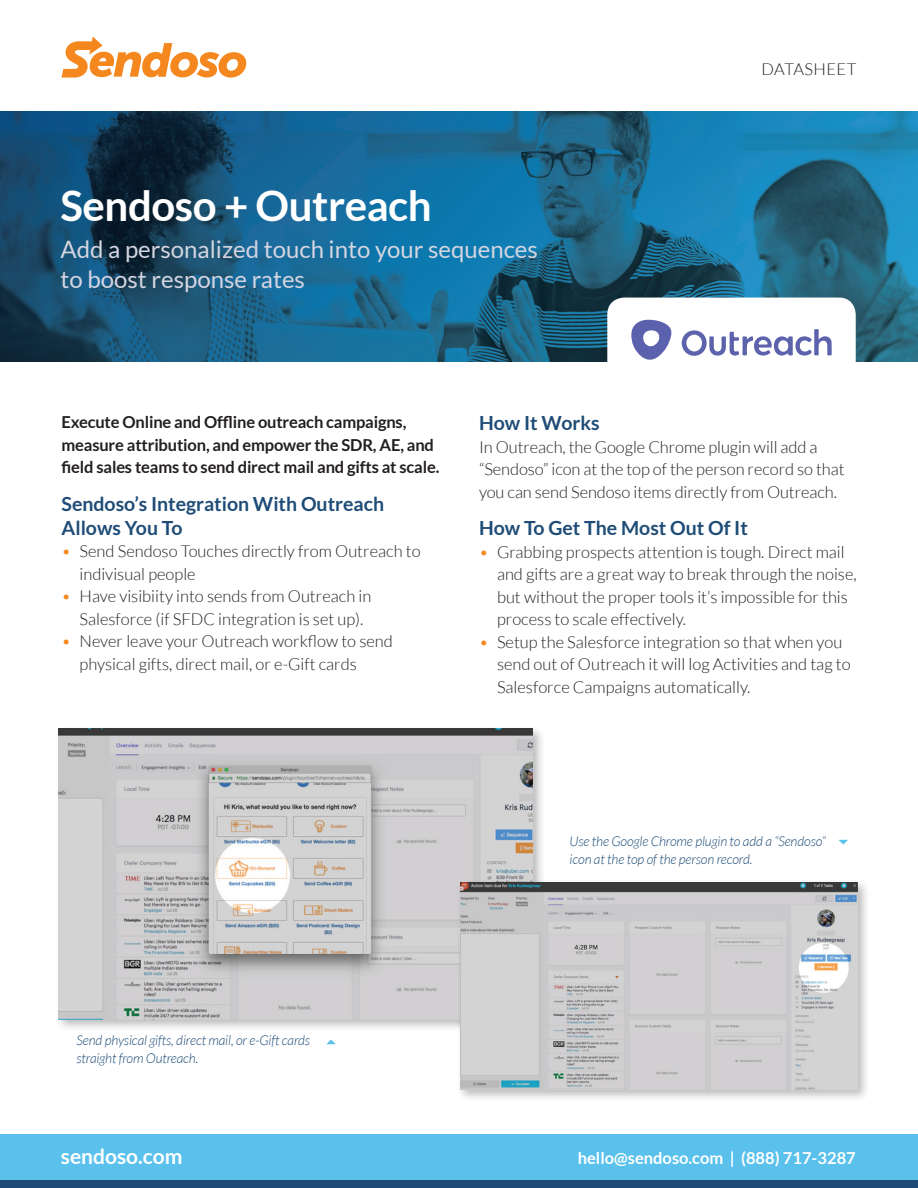
<style>
.page{position:relative;width:918px;height:1188px;background:#fff}
.page>*{position:absolute;margin:0;border:0;box-sizing:border-box;transform-origin:0 0}
.t1{font:700 42px "Lato";letter-spacing:-.01em;color:#fff}
.Subhead{font:24px/30px "Lato";color:#d4d5e1}
.body_text{font:700 21px "Lato";color:#fff}
.Subheaders_1{font:700 19.5px/24px "Lato";color:#1e4c77}
.body_text-2{font:300 16.5px/22.5px "Lato";color:#231f20}
.body_text-3{font:700 16.5px/22.5px "Lato";letter-spacing:-.01em;color:#231f20}
.body_text-4{font:700 16.5px "Lato";color:#fff}
.body_text-5{font:300 16.5px "Lato";letter-spacing:.025em;color:#231f20}
.t2{font:italic 300 13.5px/18px "Lato";letter-spacing:-.01em;color:#1e4c77}
.s1{color:#f5871f}
</style>
<div class="page">
<div style="left:0;top:1135px;width:918px;height:53px;background:#59c1ec"></div>
<img style="left:0;top:111px;width:918px;height:251px">
<svg style="left:62px;top:37px;width:184px;height:41px"></svg>
<div style="left:0;top:1181px;width:918px;height:7px;background:#1e4c77"></div>
<svg style="left:607px;top:298px;width:249px;height:64px"></svg>
<div style="left:55px;top:725px;width:490px;height:307px;background:#231f20;opacity:.3"></div>
<img style="left:59px;top:728px;width:473px;height:291px">
<div style="left:457px;top:879px;width:413px;height:223px;background:#231f20;opacity:.3"></div>
<img style="left:460px;top:882px;width:397px;height:207px">
<svg style="left:839px;top:840px;width:9px;height:5px"></svg>
<svg style="left:326px;top:1040px;width:10px;height:4px"></svg>
<p class="t1" style="left:60px;top:182px;width:373px">Sendoso + Outreach</p>
<p class="Subhead" style="left:60px;top:234px;width:479px">Add a personalized touch into your sequences to boost response rates</p>
<p class="body_text-5" style="left:762px;top:60px;width:96px">DATASHEET</p>
<p class="body_text-3" style="left:62px;top:411px;width:379px">Execute Online and Offline outreach campaigns, measure attribution, and empower the SDR, AE, and field sales teams to send direct mail and gifts at scale.</p>
<p class="Subheaders_1" style="left:62px;top:491px;width:324px">Sendoso’s Integration With Outreach<br>Allows You To</p>
<p class="body_text-2" style="left:80px;top:540px;width:343px;text-indent:-18px"><span class="s1">•</span> Send Sendoso Touches directly from Outreach to indivisual people</p>
<p class="body_text-2" style="left:80px;top:585px;width:293px;text-indent:-18px"><span class="s1">•</span> Have visibiity into sends from Outreach in<br>Salesforce (if SFDC integration is set up).</p>
<p class="body_text-2" style="left:80px;top:630px;width:315px;text-indent:-18px"><span class="s1">•</span> Never leave your Outreach workflow to send physical gifts, direct mail, or e-Gift cards</p>
<p class="Subheaders_1" style="left:479px;top:411px;width:122px">How It Works</p>
<p class="body_text-2" style="left:479px;top:436px;width:367px">In Outreach, the Google Chrome plugin will add a “Sendoso” icon at the top of the person record so that you can send Sendoso items directly from Outreach.</p>
<p class="Subheaders_1" style="left:479px;top:516px;width:270px">How To Get The Most Out Of It</p>
<p class="body_text-2" style="left:497px;top:541px;width:361px;text-indent:-18px"><span class="s1">•</span> Grabbing prospects attention is tough. Direct mail and gifts are a great way to break through the noise, but without the proper tools it’s impossible for this process to scale effectively.</p>
<p class="body_text-2" style="left:497px;top:631px;width:355px;text-indent:-18px"><span class="s1">•</span> Setup the Salesforce integration so that when you send out of Outreach it will log Activities and tag to<br>Salesforce Campaigns automatically.</p>
<p class="t2" style="left:570px;top:832px;width:258px">Use the Google Chrome plugin to add a “Sendoso” icon at the top of the person record.</p>
<p class="t2" style="left:76px;top:1032px;width:235px">Send physical gifts, direct mail, or e-Gift cards straight from Outreach.</p>
<p class="body_text" style="left:61px;top:1144px;width:123px">sendoso.com</p>
<p class="body_text-4" style="left:578px;top:1149px;width:280px">hello@sendoso.com | (888) 717-3287</p>
</div>
